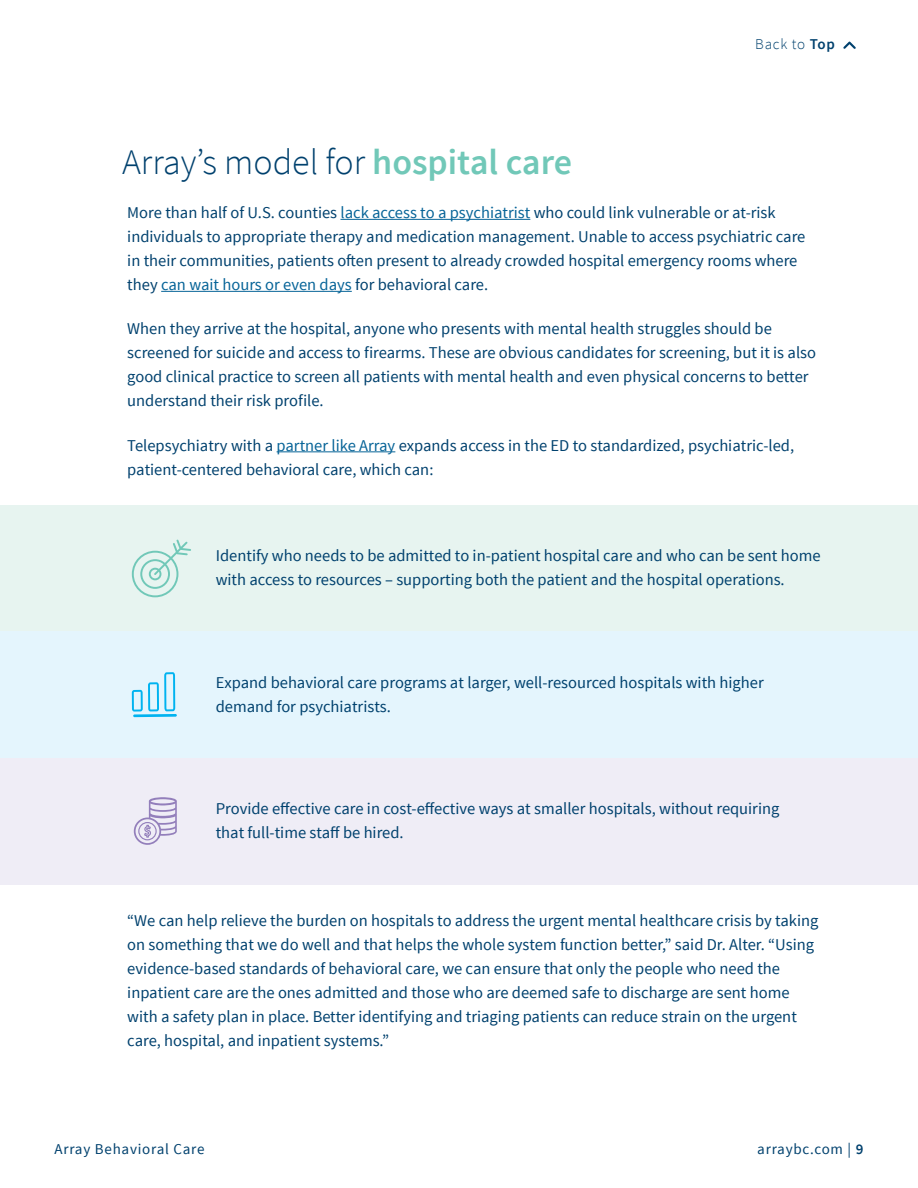
<style>
.page{position:relative;width:918px;height:1188px;background:#fff}
.page>*{position:absolute;margin:0;border:0;box-sizing:border-box;transform-origin:0 0}
.t1{font:300 36px "Source Sans Pro";color:#00416e}
.t2{font:16.5px/24px "Source Sans Pro";color:#00416e}
.t3{font:15px "Source Sans Pro";letter-spacing:.05em;color:#00416e}
.t4{font:300 15px "Source Sans Pro";letter-spacing:.05em;color:#00416e}
.s1{font-weight:600}
.s2{font-weight:600;color:#71c8b8}
.s3{color:#076498}
</style>
<div class="page">
<svg style="left:843px;top:42px;width:13px;height:7px"></svg>
<hr style="left:340px;top:219px;width:190px;height:1px;background:#076498">
<hr style="left:161px;top:291px;width:191px;height:1px;background:#076498">
<hr style="left:277px;top:451px;width:118px;height:1px;background:#076498">
<div style="left:0;top:505px;width:918px;height:127px;background:#e7f4f0"></div>
<div style="left:0;top:632px;width:918px;height:126px;background:#e4f5fd"></div>
<div style="left:0;top:758px;width:918px;height:126px;background:#efedf6"></div>
<svg style="left:132px;top:540px;width:59px;height:57px"></svg>
<svg style="left:132px;top:672px;width:45px;height:45px"></svg>
<svg style="left:134px;top:797px;width:43px;height:48px"></svg>
<p class="t4" style="left:755px;top:35px;width:81px">Back to <span class="s1">Top</span></p>
<h1 class="t1" style="left:122px;top:140px;width:452px">Array’s model for <span class="s2">hospital care</span></h1>
<p class="t2" style="left:127px;top:201px;width:680px">More than half of U.S. counties <span class="s3">lack access to a psychiatrist</span> who could link vulnerable or at-risk individuals to appropriate therapy and medication management. Unable to access psychiatric care in their communities, patients often present to already crowded hospital emergency rooms where they <span class="s3">can wait hours or even days</span> for behavioral care.</p>
<p class="t2" style="left:127px;top:317px;width:690px">When they arrive at the hospital, anyone who presents with mental health struggles should be screened for suicide and access to firearms. These are obvious candidates for screening, but it is also good clinical practice to screen all patients with mental health and even physical concerns to better understand their risk profile.</p>
<p class="t2" style="left:127px;top:433px;width:668px">Telepsychiatry with a <span class="s3">partner like Array</span> expands access in the ED to standardized, psychiatric-led, patient-centered behavioral care, which can:</p>
<p class="t2" style="left:216px;top:544px;width:606px">Identify who needs to be admitted to in-patient hospital care and who can be sent home with access to resources – supporting both the patient and the hospital operations.</p>
<p class="t2" style="left:216px;top:670px;width:550px">Expand behavioral care programs at larger, well-resourced hospitals with higher demand for psychiatrists.</p>
<p class="t2" style="left:216px;top:797px;width:565px">Provide effective care in cost-effective ways at smaller hospitals, without requiring that full-time staff be hired.</p>
<p class="t2" style="left:127px;top:908px;width:693px">“We can help relieve the burden on hospitals to address the urgent mental healthcare crisis by taking on something that we do well and that helps the whole system function better,” said Dr. Alter. “Using evidence-based standards of behavioral care, we can ensure that only the people who need the inpatient care are the ones admitted and those who are deemed safe to discharge are sent home with a safety plan in place. Better identifying and triaging patients can reduce strain on the urgent care, hospital, and inpatient systems.”</p>
<p class="t3" style="left:55px;top:1140px;width:151px">Array Behavioral Care</p>
<p class="t3" style="left:757px;top:1140px;width:108px">arraybc.com | <span class="s1">9</span></p>
</div>
